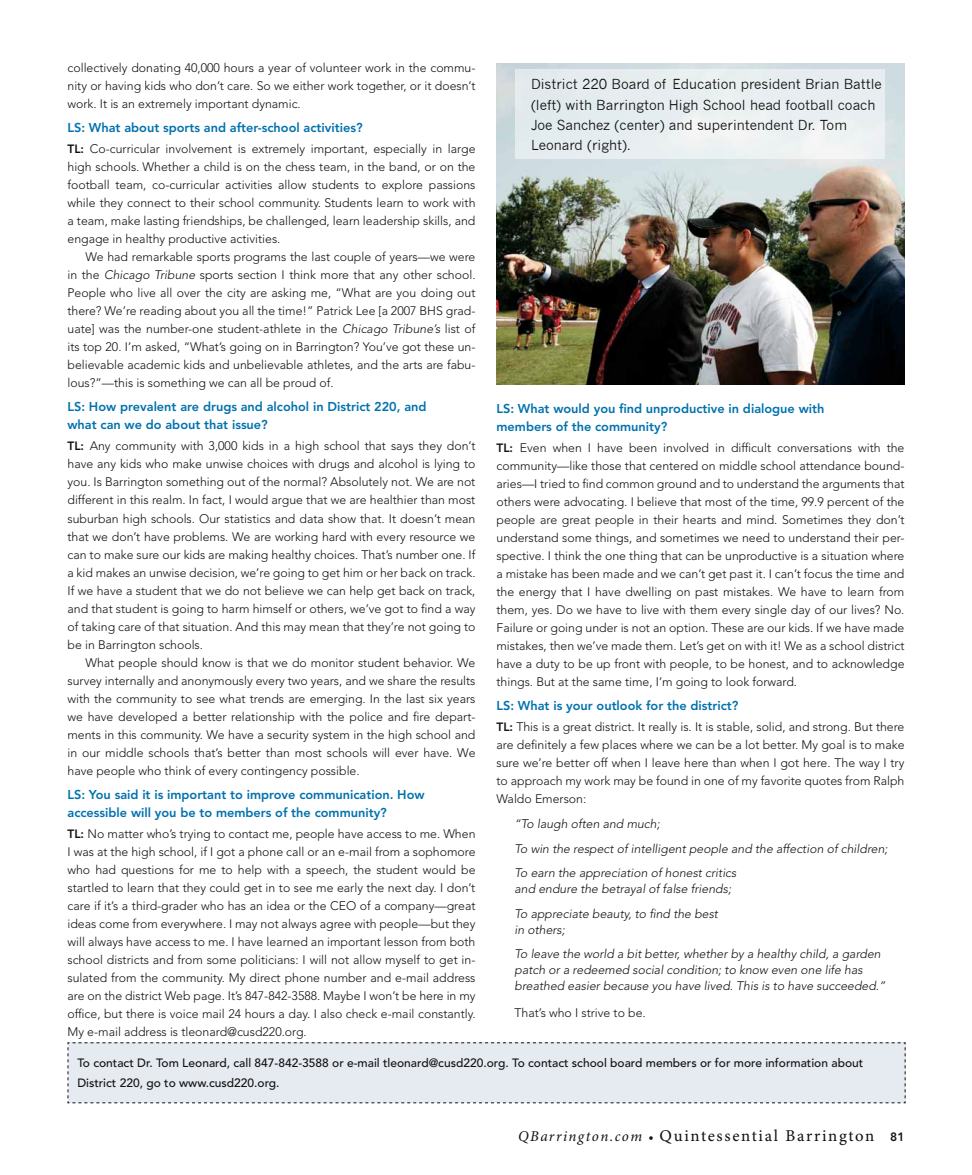
<style>
.page{position:relative;width:972px;height:1175px;background:#fff}
.page>*{position:absolute;margin:0;border:0;box-sizing:border-box;transform-origin:0 0}
.t1{font:16.5px "Minion Pro Capt";letter-spacing:.1em;color:#121212}
.t2{font:13.5px/20.2px "News Gothic";color:#121212}
.t3{font:800 12.75px/18px "Avenir LT Std";color:#0071ad}
.t4{font:300 12.3px/18px "Avenir LT Std";color:#121212;text-align:justify}
.t5{font:italic 300 12.3px/24.8px "Avenir LT Std";color:#121212}
.t6{font:500 12px/20.2px "Avenir LT Std";color:#121212}
.s1{font-weight:800;font-size:12px}
.s2{font-style:italic}
.s3{font-family:"Minion Pro";font-style:italic;font-size:15px}
.s4{font-family:"Minion Pro";font-size:13.5px}
.s5{font-family:"Avenir LT Std";font-weight:800;font-size:12px}
</style>
<div class="page">
<img style="left:496px;top:63px;width:408px;height:322px">
<div style="left:515px;top:69px;width:370px;height:90px;background:#e7edf0"></div>
<div style="left:67px;top:1042px;width:839px;height:61px;background:#e6eaf1"></div>
<p class="t4" style="left:68px;top:59px;width:410px">collectively donating 40,000 hours a year of volunteer work in the commu&shy;nity or having kids who don’t care. So we either work together, or it doesn’t work. It is an extremely important dynamic.</p>
<p class="t3" style="left:68px;top:119px;width:297px">LS: What about sports and after-school activities?</p>
<p class="t4" style="left:68px;top:140px;width:410px"><span class="s1">TL:</span> Co-curricular involvement is extremely important, especially in large high schools. Whether a child is on the chess team, in the band, or on the football team, co-curricular activities allow students to explore passions while they connect to their school community. Students learn to work with a team, make lasting friendships, be challenged, learn leadership skills, and engage in healthy productive activities.</p>
<p class="t4" style="left:68px;top:248px;width:410px;text-indent:18px">We had remarkable sports programs the last couple of years—we were in the <span class="s2">Chicago Tribune</span> sports section I think more that any other school.<br>People who live all over the city are asking me, “What are you doing out there? We’re reading about you all the time!” Patrick Lee [a 2007 BHS grad&shy;uate] was the number-one student-athlete in the <span class="s2">Chicago Tribune’s</span> list of its top 20. I’m asked, “What’s going on in Barrington? You’ve got these un&shy;believable academic kids and unbelievable athletes, and the arts are fabu&shy;lous?”—this is something we can all be proud of.</p>
<p class="t3" style="left:68px;top:398px;width:361px">LS: How prevalent are drugs and alcohol in District 220, and what can we do about that issue?</p>
<p class="t4" style="left:67px;top:437px;width:410px"><span class="s1">TL:</span> Any community with 3,000 kids in a high school that says they don’t have any kids who make unwise choices with drugs and alcohol is lying to you. Is Barrington something out of the normal? Absolutely not. We are not different in this realm. In fact, I would argue that we are healthier than most suburban high schools. Our statistics and data show that. It doesn’t mean that we don’t have problems. We are working hard with every resource we can to make sure our kids are making healthy choices. That’s number one. If a kid makes an unwise decision, we’re going to get him or her back on track.<br>If we have a student that we do not believe we can help get back on track, and that student is going to harm himself or others, we’ve got to find a way of taking care of that situation. And this may mean that they’re not going to be in Barrington schools.</p>
<p class="t4" style="left:67px;top:653px;width:410px;text-indent:18px">What people should know is that we do monitor student behavior. We survey internally and anonymously every two years, and we share the results with the community to see what trends are emerging. In the last six years we have developed a better relationship with the police and fire depart&shy;ments in this community. We have a security system in the high school and in our middle schools that’s better than most schools will ever have. We have people who think of every contingency possible.</p>
<p class="t3" style="left:68px;top:785px;width:359px">LS: You said it is important to improve communication. How accessible will you be to members of the community?</p>
<p class="t4" style="left:67px;top:824px;width:410px"><span class="s1">TL:</span> No matter who’s trying to contact me, people have access to me. When I was at the high school, if I got a phone call or an e-mail from a sophomore who had questions for me to help with a speech, the student would be startled to learn that they could get in to see me early the next day. I don’t care if it’s a third-grader who has an idea or the CEO of a company—great ideas come from everywhere. I may not always agree with people—but they will always have access to me. I have learned an important lesson from both school districts and from some politicians: I will not allow myself to get in&shy;sulated from the community. My direct phone number and e-mail address are on the district Web page. It’s 847-842-3588. Maybe I won’t be here in my office, but there is voice mail 24 hours a day. I also check e-mail constantly.<br>My e-mail address is tleonard@cusd220.org.</p>
<p class="t2" style="left:531px;top:74px;width:352px">District 220 Board of Education president Brian Battle (left) with Barrington High School head football coach Joe Sanchez (center) and superintendent Dr. Tom Leonard (right).</p>
<p class="t3" style="left:496px;top:399px;width:329px">LS: What would you find unproductive in dialogue with members of the community?</p>
<p class="t4" style="left:496px;top:439px;width:410px"><span class="s1">TL:</span> Even when I have been involved in difficult conversations with the community—like those that centered on middle school attendance bound&shy;aries—I tried to find common ground and to understand the arguments that others were advocating. I believe that most of the time, 99.9 percent of the people are great people in their hearts and mind. Sometimes they don’t understand some things, and sometimes we need to understand their per&shy;spective. I think the one thing that can be unproductive is a situation where a mistake has been made and we can’t get past it. I can’t focus the time and the energy that I have dwelling on past mistakes. We have to learn from them, yes. Do we have to live with them every single day of our lives? No.<br>Failure or going under is not an option. These are our kids. If we have made mistakes, then we’ve made them. Let’s get on with it! We as a school district have a duty to be up front with people, to be honest, and to acknowledge things. But at the same time, I’m going to look forward.</p>
<p class="t3" style="left:496px;top:696px;width:243px">LS: What is your outlook for the district?</p>
<p class="t4" style="left:496px;top:718px;width:410px"><span class="s1">TL:</span> This is a great district. It really is. It is stable, solid, and strong. But there are definitely a few places where we can be a lot better. My goal is to make sure we’re better off when I leave here than when I got here. The way I try to approach my work may be found in one of my favorite quotes from Ralph Waldo Emerson:</p>
<p class="t5" style="left:514px;top:811px;width:375px">“To laugh often and much;<br>To win the respect of intelligent people and the affection of children;<br>To earn the appreciation of honest critics</p>
<p class="t5" style="left:514px;top:876px;width:218px">and endure the betrayal of false friends;<br>To appreciate beauty, to find the best</p>
<p class="t5" style="left:514px;top:917px;width:368px">in others;<br>To leave the world a bit better, whether by a healthy child, a garden</p>
<p class="t5" style="left:514px;top:962px;width:373px;line-height:15.8px">patch or a redeemed social condition; to know even one life has breathed easier because you have lived. This is to have succeeded.”</p>
<p class="t4" style="left:514px;top:1003px;width:133px">That’s who I strive to be.</p>
<p class="t6" style="left:77px;top:1053px;width:787px">To contact Dr. Tom Leonard, call 847-842-3588 or e-mail tleonard@cusd220.org. To contact school board members or for more information about<br>District 220, go to www.cusd220.org.</p>
<h1 class="t1" style="left:518px;top:1125px;width:388px"><span class="s3">QBarrington.com</span> <span class="s4">•</span> Quintessential Barrington <span class="s5">81</span></h1>
</div>
